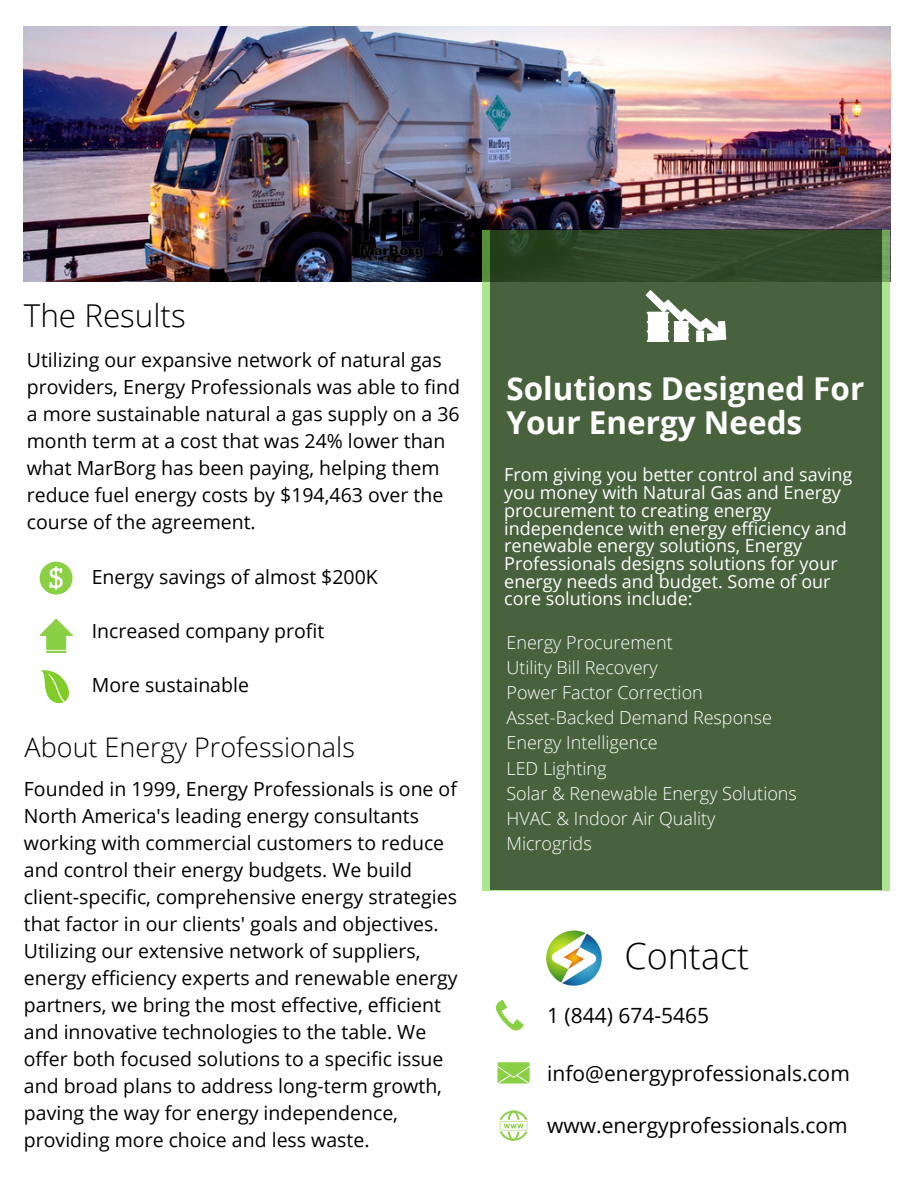
<style>
.page{position:relative;width:918px;height:1188px;background:#fff}
.page>*{position:absolute;margin:0;border:0;box-sizing:border-box;transform-origin:0 0}
.t1{font:300 36px "Open Sans";color:#000}
.t2{font:700 31.5px/34px "Open Sans";color:#fff}
.t3{font:300 31.5px "Open Sans";color:#000}
.t4{font:300 27px "Open Sans";color:#000}
.t5{font:21px "Open Sans";color:#000}
.t6{font:19.5px/27px "Open Sans";color:#000}
.t7{font:18px/17.7px "Open Sans";color:#fff}
.t8{font:300 18px "Open Sans";color:#fff}
</style>
<div class="page">
<img style="left:24px;top:26px;width:866px;height:256px">
<svg style="left:482px;top:230px;width:408px;height:660px;fill:#aae590"></svg>
<svg style="left:490px;top:230px;width:392px;height:660px;fill:#49623e"></svg>
<svg style="left:40px;top:562px;width:33px;height:33px"></svg>
<svg style="left:39px;top:619px;width:34px;height:33px"></svg>
<svg style="left:646px;top:290px;width:80px;height:52px"></svg>
<img style="left:546px;top:930px;width:56px;height:56px">
<svg style="left:495px;top:1000px;width:28px;height:31px"></svg>
<svg style="left:497px;top:1062px;width:33px;height:22px"></svg>
<svg style="left:500px;top:1110px;width:28px;height:31px"></svg>
<svg style="left:41px;top:670px;width:28px;height:34px"></svg>
<h5 class="t3" style="left:24px;top:293px;width:163px">The Results</h5>
<p class="t6" style="left:27px;top:346px;width:435px">Utilizing our expansive network of natural gas providers, Energy Professionals was able to find a more sustainable natural a gas supply on a 36 month term at a cost that was 24% lower than what MarBorg has been paying, helping them reduce fuel energy costs by $194,463 over the course of the agreement.</p>
<p class="t6" style="left:92px;top:563px;width:288px">Energy savings of almost $200K</p>
<h5 class="t6" style="left:92px;top:617px;width:234px">Increased company profit</h5>
<h5 class="t6" style="left:92px;top:671px;width:159px">More sustainable</h5>
<h5 class="t4" style="left:25px;top:728px;width:332px">About Energy Professionals</h5>
<h2 class="t6" style="left:24px;top:775px;width:435px">Founded in 1999, Energy Professionals is one of North America's leading energy consultants working with commercial customers to reduce and control their energy budgets. We build client-specific, comprehensive energy strategies that factor in our clients' goals and objectives.<br>Utilizing our extensive network of suppliers, energy efficiency experts and renewable energy partners, we bring the most effective, efficient and innovative technologies to the table. We offer both focused solutions to a specific issue and broad plans to address long-term growth, paving the way for energy independence, providing more choice and less waste.</h2>
<p class="t2" style="left:506px;top:371px;width:359px">Solutions Designed For<br>Your Energy Needs</p>
<h3 class="t7" style="left:504px;top:466px;width:350px">From giving you better control and saving you money with Natural Gas and Energy procurement to creating energy independence with energy efficiency and renewable energy solutions, Energy Professionals designs solutions for your energy needs and budget. Some of our core solutions include:</h3>
<p class="t8" style="left:506px;top:630px;width:168px">Energy Procurement</p>
<p class="t8" style="left:506px;top:655px;width:153px">Utility Bill Recovery</p>
<p class="t8" style="left:506px;top:680px;width:198px">Power Factor Correction</p>
<p class="t8" style="left:506px;top:705px;width:267px">Asset-Backed Demand Response</p>
<p class="t8" style="left:506px;top:730px;width:153px">Energy Intelligence</p>
<p class="t8" style="left:506px;top:755px;width:101px">LED Lighting</p>
<p class="t8" style="left:506px;top:781px;width:292px">Solar &amp; Renewable Energy Solutions</p>
<p class="t8" style="left:506px;top:806px;width:210px">HVAC &amp; Indoor Air Quality</p>
<p class="t8" style="left:506px;top:831px;width:87px">Microgrids</p>
<p class="t1" style="left:624px;top:930px;width:126px">Contact</p>
<p class="t5" style="left:547px;top:1000px;width:164px">1 (844) 674-5465</p>
<h4 class="t5" style="left:547px;top:1058px;width:304px">info@energyprofessionals.com</h4>
<h5 class="t5" style="left:547px;top:1111px;width:302px">www.energyprofessionals.com</h5>
</div>
